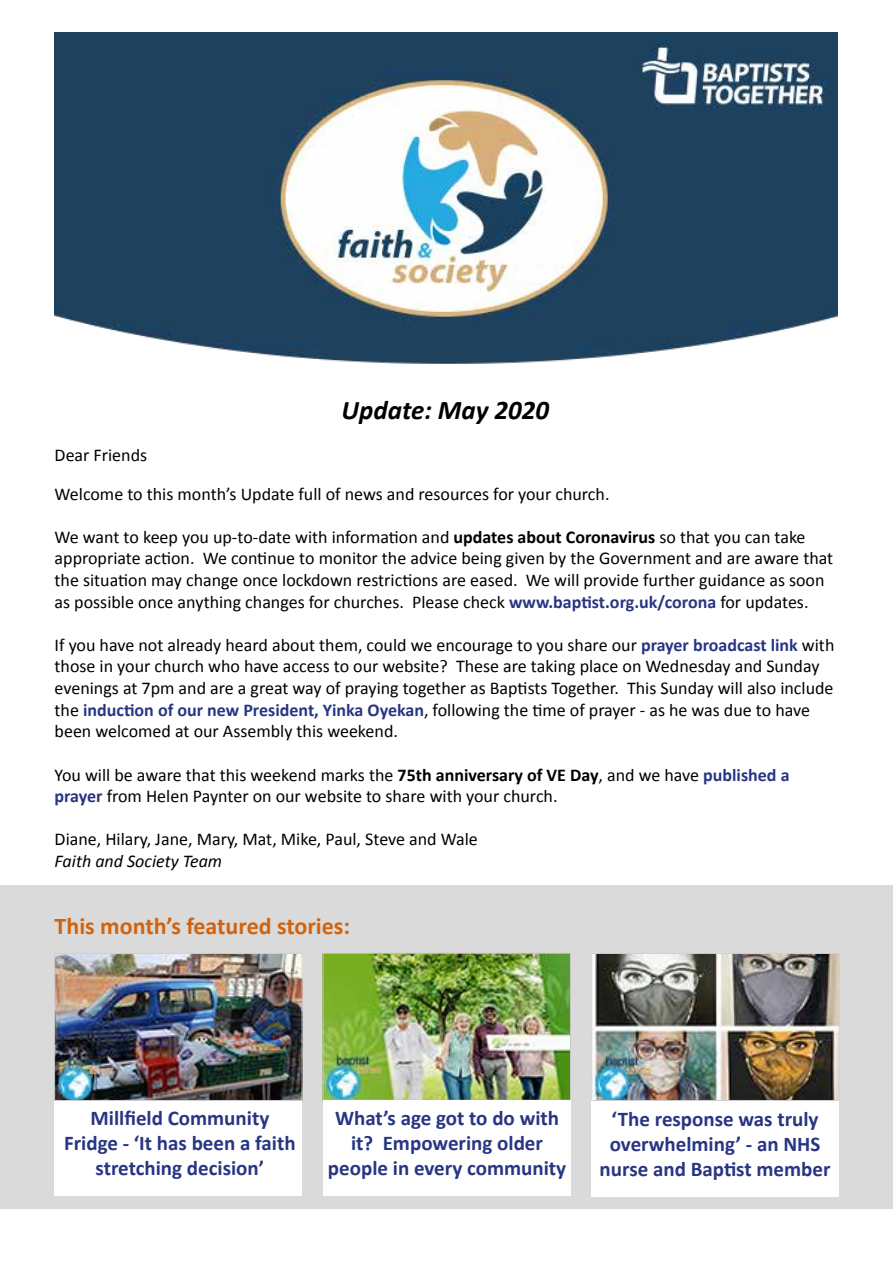
<style>
.page{position:relative;width:893px;height:1263px;background:#fff}
.page>*{position:absolute;margin:0;border:0;box-sizing:border-box;transform-origin:0 0}
.t1{font:italic 700 27px "Calibri";color:#000}
.t2{font:700 24px "Calibri";color:#d1630e}
.t3{font:700 21px/25.2px "Calibri";color:#283583;text-align:center}
.t4{font:18px/21.6px "Calibri";color:#000}
.t5{font:italic 18px "Calibri";color:#000}
.s1{font-weight:700}
.s2{font-weight:700;color:#283583}
</style>
<div class="page">
<img style="left:55px;top:33px;width:782px;height:331px">
<div style="left:0;top:885px;width:893px;height:324px;background:#dadada"></div>
<div style="left:55px;top:1100px;width:247px;height:96px;background:#fff"></div>
<img style="left:593px;top:955px;width:244px;height:144px">
<div style="left:591px;top:953px;width:248px;height:148px;border:1px solid #d0d0d0"></div>
<img style="left:56px;top:955px;width:244px;height:144px">
<div style="left:54px;top:953px;width:248px;height:148px;border:1px solid #d0d0d0"></div>
<img style="left:325px;top:955px;width:244px;height:143px">
<div style="left:323px;top:953px;width:248px;height:147px;border:1px solid #c6c6c6"></div>
<div style="left:323px;top:1100px;width:248px;height:96px;background:#fff"></div>
<div style="left:591px;top:1101px;width:248px;height:95px;background:#fff"></div>
<h1 class="t1" style="left:342px;top:393px;width:209px">Update: May 2020</h1>
<p class="t4" style="left:55px;top:436px;width:556px;line-height:38.5px">Dear Friends<br>Welcome to this month’s Update full of news and resources for your church.</p>
<p class="t4" style="left:55px;top:526px;width:780px">We want to keep you up-to-date with information and <span class="s1">updates about Coronavirus</span> so that you can take appropriate action. We continue to monitor the advice being given by the Government and are aware that the situation may change once lockdown restrictions are eased. We will provide further guidance as soon as possible once anything changes for churches. Please check <span class="s2">www.baptist.org.uk/corona</span> for updates.</p>
<p class="t4" style="left:55px;top:634px;width:781px">If you have not already heard about them, could we encourage to you share our <span class="s2">prayer broadcast link</span> with those in your church who have access to our website? These are taking place on Wednesday and Sunday evenings at 7pm and are a great way of praying together as Baptists Together. This Sunday will also include the <span class="s2">induction of our new President, Yinka Oyekan</span>, following the time of prayer - as he was due to have been welcomed at our Assembly this weekend.</p>
<p class="t4" style="left:55px;top:764px;width:736px">You will be aware that this weekend marks the <span class="s1">75th anniversary of VE Day</span>, and we have <span class="s2">published a prayer</span> from Helen Paynter on our website to share with your church.</p>
<p class="t4" style="left:55px;top:828px;width:425px">Diane, Hilary, Jane, Mary, Mat, Mike, Paul, Steve and Wale</p>
<p class="t5" style="left:55px;top:849px;width:169px">Faith and Society Team</p>
<h2 class="t2" style="left:55px;top:911px;width:297px">This month’s featured stories:</h2>
<p class="t3" style="left:64px;top:1105px;width:233px">Millfield Community<br>Fridge - ‘It has been a faith stretching decision’</p>
<p class="t3" style="left:328px;top:1105px;width:240px">What’s age got to do with it? Empowering older people in every community</p>
<p class="t3" style="left:600px;top:1106px;width:232px">‘The response was truly overwhelming’ - an NHS nurse and Baptist member</p>
</div>
